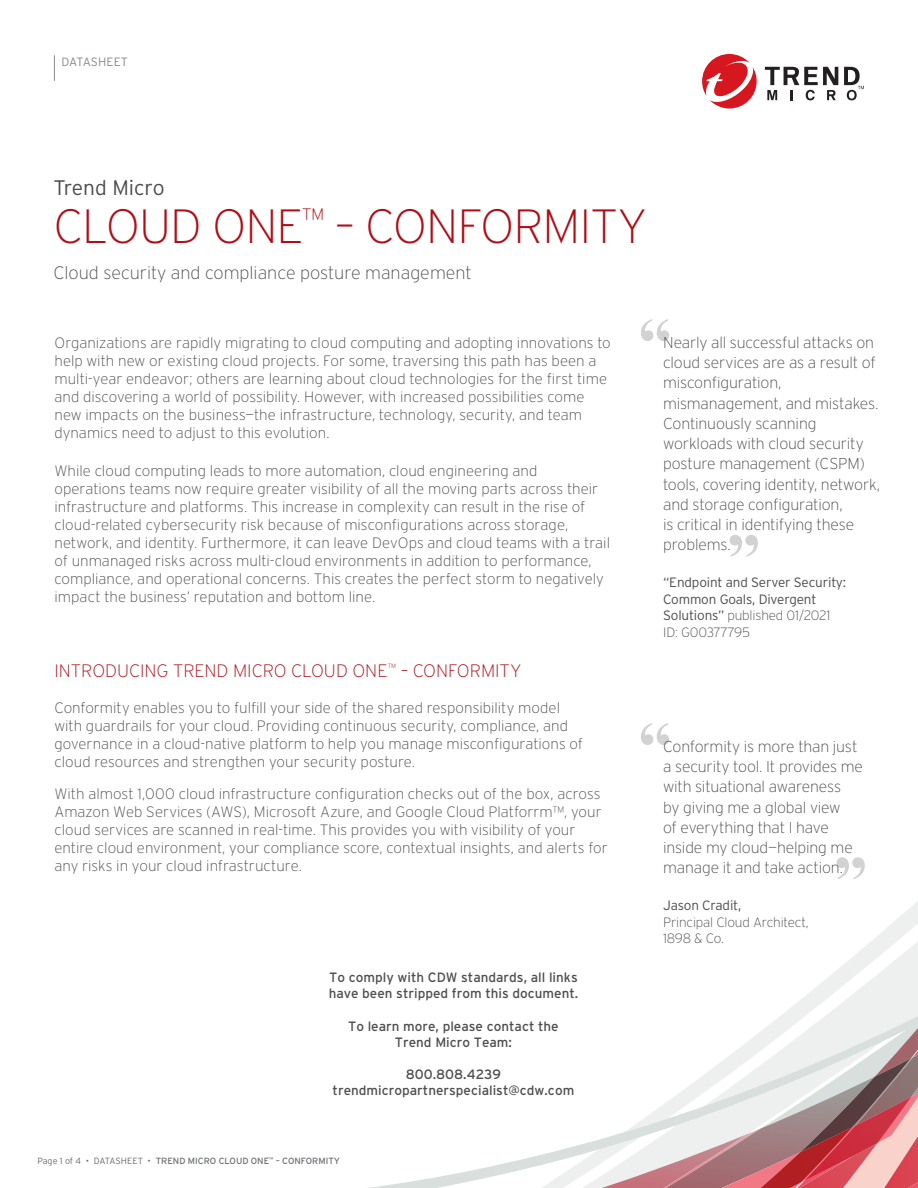
<style>
.page{position:relative;width:918px;height:1188px;background:#fff}
.page>*{position:absolute;margin:0;border:0;box-sizing:border-box;transform-origin:0 0}
.t1{font:700 67.5px "Times New Roman";color:#d1d2d4}
.t2{font:200 48px "Interstate";letter-spacing:-.02em;color:#b00d15}
.t3{font:300 21px "Interstate";color:#4b4c4d}
.t4{font:200 18px "Interstate";color:#4b4c4d}
.t5{font:200 18px "Interstate";color:#b00d15}
.t6{font:200 15.75px/20.2px "Interstate";letter-spacing:-.01em;color:#4b4c4d}
.t7{font:200 15px/18px "Interstate";color:#4b4c4d}
.t8{font:13.5px/16.2px "Interstate";color:#4d4d4f;text-align:center}
.t9{font:300 13.5px/16.5px "Interstate";letter-spacing:-.01em;color:#4b4c4d}
.t10{font:200 13.5px/16.5px "Interstate";letter-spacing:-.01em;color:#4b4c4d}
.t11{font:300 12px "Interstate";letter-spacing:.005em;color:#87898c}
.t12{font:9px "Interstate";color:#6c6d70}
.s1{font-weight:200}
.s2{font-weight:300}
</style>
<div class="page">
<svg style="left:368px;top:901px;width:550px;height:287px"></svg>
<svg style="left:54px;top:55px;width:1px;height:26px"></svg>
<svg style="left:765px;top:67px;width:73px;height:33px"></svg>
<svg style="left:844px;top:67px;width:20px;height:33px"></svg>
<svg style="left:702px;top:54px;width:55px;height:55px"></svg>
<p class="t11" style="left:62px;top:55px;width:68px">DATASHEET</p>
<h3 class="t3" style="left:53px;top:175px;width:113px">Trend Micro</h3>
<h2 class="t2" style="left:53px;top:197px;width:596px">CLOUD ONE<sup>™</sup> – CONFORMITY</h2>
<p class="t4" style="left:53px;top:262px;width:420px">Cloud security and compliance posture management</p>
<h1 class="t1" style="left:672px;top:365px;width:35px;rotate:-180deg">”</h1>
<p class="t6" style="left:663px;top:332px;width:219px">Nearly all successful attacks on cloud services are as a result of misconfiguration, mismanagement, and mistakes.<br>Continuously scanning workloads with cloud security posture management (CSPM) tools, covering identity, network, and storage configuration,<br>is critical in identifying these problems.</p>
<p class="t9" style="left:663px;top:574px;width:185px">“Endpoint and Server Security:<br>Common Goals, Divergent<br>Solutions” <span class="s1">published 01/2021<br>ID: G00377795</span></p>
<p class="t7" style="left:54px;top:333px;width:558px">Organizations are rapidly migrating to cloud computing and adopting innovations to help with new or existing cloud projects. For some, traversing this path has been a multi-year endeavor; others are learning about cloud technologies for the first time and discovering a world of possibility. However, with increased possibilities come new impacts on the business—the infrastructure, technology, security, and team dynamics need to adjust to this evolution.</p>
<p class="t7" style="left:54px;top:462px;width:557px">While cloud computing leads to more automation, cloud engineering and operations teams now require greater visibility of all the moving parts across their infrastructure and platforms. This increase in complexity can result in the rise of cloud-related cybersecurity risk because of misconfigurations across storage, network, and identity. Furthermore, it can leave DevOps and cloud teams with a trail of unmanaged risks across multi-cloud environments in addition to performance, compliance, and operational concerns. This creates the perfect storm to negatively impact the business’ reputation and bottom line.</p>
<h1 class="t1" style="left:727px;top:511px;width:35px">”</h1>
<p class="t5" style="left:54px;top:660px;width:469px">INTRODUCING TREND MICRO CLOUD ONE<sup>™</sup> – CONFORMITY</p>
<p class="t7" style="left:54px;top:699px;width:530px">Conformity enables you to fulfill your side of the shared responsibility model with guardrails for your cloud. Providing continuous security, compliance, and governance in a cloud-native platform to help you manage misconfigurations of cloud resources and strengthen your security posture.</p>
<p class="t7" style="left:54px;top:784px;width:555px">With almost 1,000 cloud infrastructure configuration checks out of the box, across Amazon Web Services (AWS), Microsoft Azure, and Google Cloud Platforrm™, your cloud services are scanned in real-time. This provides you with visibility of your entire cloud environment, your compliance score, contextual insights, and alerts for any risks in your cloud infrastructure.</p>
<p class="t8" style="left:329px;top:969px;width:251px;text-align:left">To comply with CDW standards, all links have been stripped from this document.</p>
<p class="t8" style="left:348px;top:1018px;width:212px">To learn more, please contact the<br>Trend Micro Team:</p>
<p class="t8" style="left:333px;top:1066px;width:243px">800.808.4239 trendmicropartnerspecialist@cdw.com</p>
<p class="t12" style="left:38px;top:1155px;width:304px"><span class="s2">Page 1 of 4 • DATASHEET •</span> TREND MICRO CLOUD ONE<sup>™</sup> – CONFORMITY</p>
<h1 class="t1" style="left:672px;top:769px;width:35px;rotate:-180deg">”</h1>
<p class="t6" style="left:663px;top:736px;width:201px">Conformity is more than just a security tool. It provides me with situational awareness<br>by giving me a global view<br>of everything that I have inside my cloud—helping me manage it and take action.</p>
<p class="t9" style="left:663px;top:897px;width:80px">Jason Cradit,</p>
<p class="t10" style="left:663px;top:913px;width:147px">Principal Cloud Architect,<br>1898 &amp; Co.</p>
<h1 class="t1" style="left:834px;top:834px;width:35px">”</h1>
</div>
